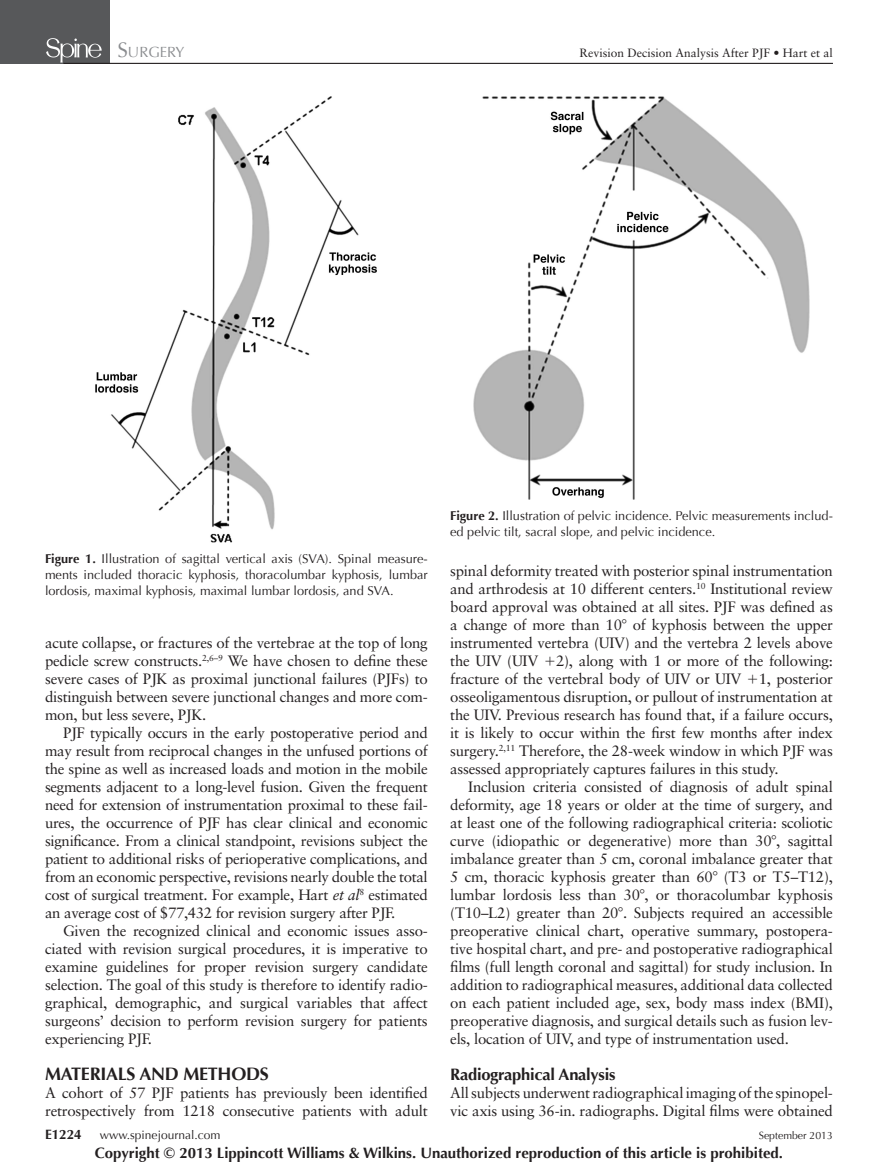
<style>
.page{position:relative;width:878px;height:1175px;background:#fff}
.page>*{position:absolute;margin:0;border:0;box-sizing:border-box;transform-origin:0 0}
.t1{font:700 18px "Optima";letter-spacing:-.015em;color:#231f20}
.t2{font:700 16.5px "Optima";letter-spacing:-.015em;color:#231f20}
.t3{font:15px/18px "Sabon";letter-spacing:-.015em;color:#231f20;text-align:justify}
.t4{font:700 15px "Optima";color:#231f20}
.t5{font:14.7px "Optima";color:#8a8c8f}
.t6{font:700 13.5px "Optima";color:#231f20}
.t7{font:12.75px/15.8px "Optima";color:#231f20;text-align:justify}
.t8{font:12px "Sabon";color:#231f20}
.t9{font:12px "Optima";color:#231f20}
.t10{font:10.5px "Optima";color:#231f20}
.s1{font-size:21px}
.s2{font-weight:700}
.s3{font-style:italic}
</style>
<div class="page">
<div style="left:0;top:0;width:110px;height:64px;background:#57585a"></div>
<img style="left:46px;top:38px;width:57px;height:25px">
<hr style="left:63px;top:63px;width:769px;height:1px;background:#231f20">
<hr style="left:877px;top:0;width:1px;height:64px;background:#57585a">
<img style="left:96px;top:96px;width:281px;height:446px">
<img style="left:473px;top:96px;width:336px;height:403px">
<p class="t5" style="left:117px;top:43px;width:69px"><span class="s1">S</span>URGERY</p>
<p class="t8" style="left:579px;top:47px;width:255px">Revision Decision Analysis After PJF • Hart et al</p>
<p class="t7" style="left:45px;top:551px;width:384px"><span class="s2">Figure 1.</span> Illustration of sagittal vertical axis (SVA). Spinal measure&shy;ments included thoracic kyphosis, thoracolumbar kyphosis, lumbar lordosis, maximal kyphosis, maximal lumbar lordosis, and SVA.</p>
<p class="t3" style="left:45px;top:635px;width:384px">acute collapse, or fractures of the vertebrae at the top of long pedicle screw constructs. <sup>2,6–9</sup> We have chosen to define these severe cases of PJK as proximal junctional failures (PJFs) to distinguish between severe junctional changes and more com&shy;mon, but less severe, PJK.</p>
<p class="t3" style="left:45px;top:725px;width:384px;text-indent:18px">PJF typically occurs in the early postoperative period and may result from reciprocal changes in the unfused portions of the spine as well as increased loads and motion in the mobile segments adjacent to a long-level fusion. Given the frequent need for extension of instrumentation proximal to these fail&shy;ures, the occurrence of PJF has clear clinical and economic significance. From a clinical standpoint, revisions subject the patient to additional risks of perioperative complications, and from an economic perspective, revisions nearly double the total cost of surgical treatment. For example, Hart <span class="s3">et al</span><sup>8</sup> estimated an average cost of $77,432 for revision surgery after PJF.</p>
<p class="t3" style="left:45px;top:923px;width:384px;text-indent:18px">Given the recognized clinical and economic issues asso&shy;ciated with revision surgical procedures, it is imperative to examine guidelines for proper revision surgery candidate selection. The goal of this study is therefore to identify radio&shy;graphical, demographic, and surgical variables that affect surgeons’ decision to perform revision surgery for patients experiencing PJF.</p>
<p class="t1" style="left:45px;top:1063px;width:225px">MATERIALS AND METHODS</p>
<p class="t3" style="left:45px;top:1085px;width:384px">A cohort of 57 PJF patients has previously been identified retrospectively from 1218 consecutive patients with adult</p>
<p class="t7" style="left:450px;top:508px;width:384px"><span class="s2">Figure 2.</span> Illustration of pelvic incidence. Pelvic measurements includ&shy;ed pelvic tilt, sacral slope, and pelvic incidence.</p>
<p class="t3" style="left:450px;top:563px;width:384px">spinal deformity treated with posterior spinal instrumentation and arthrodesis at 10 different centers. <sup>10</sup> Institutional review board approval was obtained at all sites. PJF was defined as a change of more than 10 of kyphosis between the upper instrumented vertebra (UIV) and the vertebra 2 levels above the UIV (UIV 2), along with 1 or more of the following: fracture of the vertebral body of UIV or UIV 1, posterior osseoligamentous disruption, or pullout of instrumentation at the UIV. Previous research has found that, if a failure occurs, it is likely to occur within the first few months after index surgery. <sup>2,11</sup> Therefore, the 28-week window in which PJF was assessed appropriately captures failures in this study.</p>
<p class="t3" style="left:450px;top:779px;width:384px;text-indent:18px">Inclusion criteria consisted of diagnosis of adult spinal deformity, age 18 years or older at the time of surgery, and at least one of the following radiographical criteria: scoliotic curve (idiopathic or degenerative) more than 30 , sagittal imbalance greater than 5 cm, coronal imbalance greater that 5 cm, thoracic kyphosis greater than 60 (T3 or T5–T12), lumbar lordosis less than 30 , or thoracolumbar kyphosis (T10–L2) greater than 20 . Subjects required an accessible preoperative clinical chart, operative summary, postopera&shy;tive hospital chart, and pre- and postoperative radiographical films (full length coronal and sagittal) for study inclusion. In addition to radiographical measures, additional data collected on each patient included age, sex, body mass index (BMI), preoperative diagnosis, and surgical details such as fusion lev&shy;els, location of UIV, and type of instrumentation used.</p>
<p class="t2" style="left:450px;top:1065px;width:167px">Radiographical Analysis</p>
<p class="t3" style="left:450px;top:1085px;width:384px">All subjects underwent radiographical imaging of the spinopel&shy;vic axis using 36-in. radiographs. Digital films were obtained</p>
<p class="t6" style="left:45px;top:1126px;width:38px">E1224</p>
<p class="t9" style="left:100px;top:1127px;width:122px">www.spinejournal.com</p>
<p class="t10" style="left:758px;top:1129px;width:76px">September 2013</p>
<p class="t4" style="left:95px;top:1144px;width:689px">Copyright © 2013 Lippincott Williams &amp; Wilkins. Unauthorized reproduction of this article is prohibited.</p>
</div>
